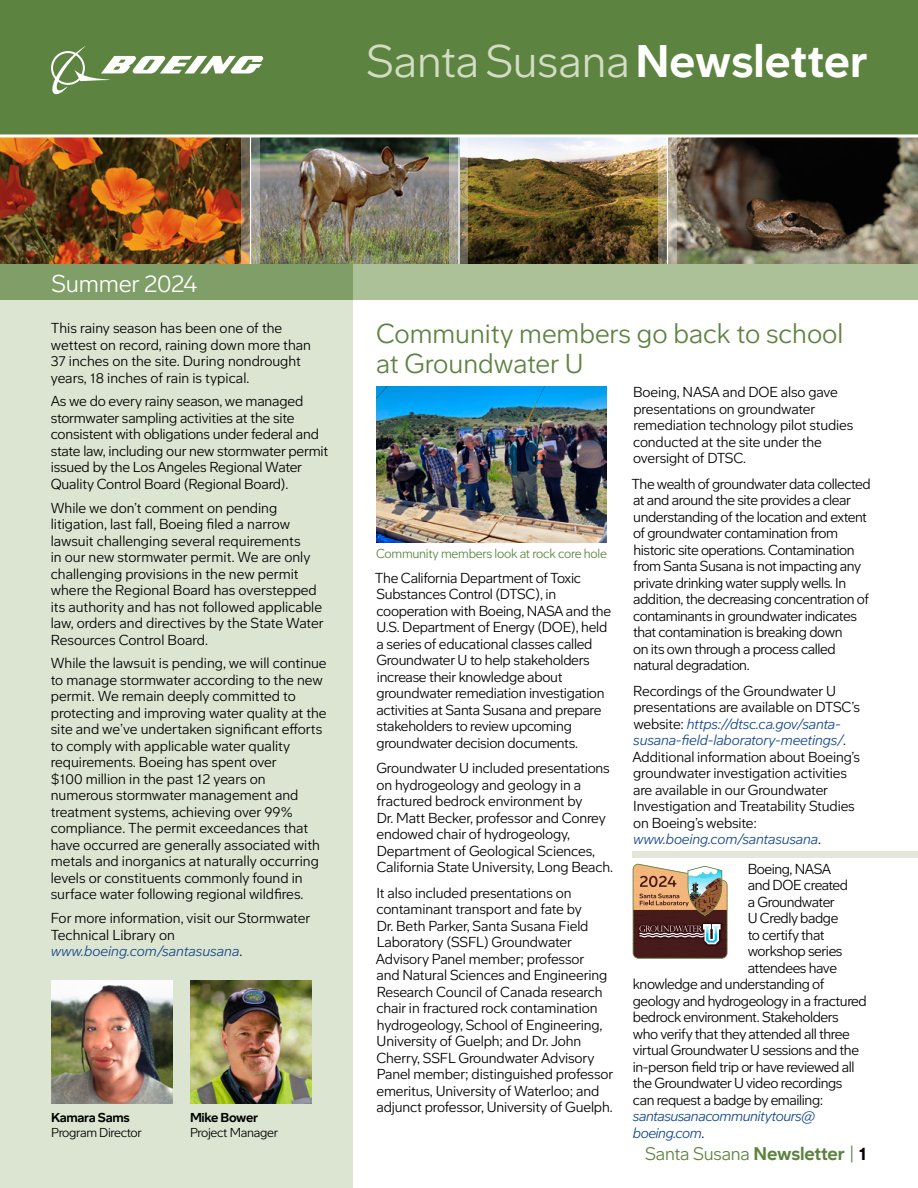
<style>
.page{position:relative;width:918px;height:1188px;background:#fff}
.page>*{position:absolute;margin:0;border:0;box-sizing:border-box;transform-origin:0 0}
.t1{font:300 45px "Boeing Meso";color:#d2ddc3}
.t2{font:300 27px/30px "Boeing Meso";color:#5d8340}
.t3{font:300 24px "Boeing Meso";letter-spacing:-.01em;color:#fff}
.t4{font:300 18px "Boeing Meso";letter-spacing:-.01em;color:#5d8340}
.t5{font:300 14.25px/16.5px "Boeing Meso";letter-spacing:-.015em;color:#000}
.t6{font:italic 300 14.25px/16.5px "Boeing Meso";letter-spacing:-.03em;color:#14478a}
.t7{font:300 12.75px "Boeing Meso";letter-spacing:-.02em;color:#5d8340}
.t8{font:300 12.75px "Boeing Meso";letter-spacing:-.025em;color:#000}
.t9{font:700 12.75px "Boeing Meso";letter-spacing:-.025em;color:#000}
.s1{font-weight:700;color:#fff}
.s2{font-style:italic;color:#14478a}
.s3{font-style:normal;color:#000}
.s4{font-weight:700}
.s5{font-weight:700;color:#000}
</style>
<div class="page">
<img style="left:676px;top:137px;width:242px;height:127px">
<img style="left:468px;top:137px;width:190px;height:127px">
<img style="left:260px;top:137px;width:190px;height:127px">
<img style="left:0;top:137px;width:242px;height:127px">
<div style="left:0;top:270px;width:353px;height:918px;background:#dce5d1"></div>
<svg style="left:658px;top:137px;width:18px;height:127px;background:#b4a78d"></svg>
<hr style="left:667px;top:132px;width:1px;height:138px;background:#fff">
<svg style="left:450px;top:137px;width:18px;height:127px;background:#9e9b89"></svg>
<hr style="left:458px;top:132px;width:2px;height:138px;background:#fff">
<svg style="left:242px;top:137px;width:18px;height:127px;background:#938b7a"></svg>
<hr style="left:250px;top:130px;width:1px;height:138px;background:#fff">
<div style="left:310px;top:264px;width:608px;height:36px;background:#acc197"></div>
<div style="left:0;top:264px;width:353px;height:36px;background:#809e67"></div>
<div style="left:0;top:0;width:918px;height:136px;background:#5d8340"></div>
<svg style="left:51px;top:46px;width:212px;height:49px"></svg>
<img style="left:376px;top:386px;width:231px;height:156px">
<hr style="left:0;top:134px;width:918px;height:3px;background:#fff">
<img style="left:190px;top:981px;width:121px;height:122px">
<img style="left:51px;top:981px;width:121px;height:122px">
<div style="left:633px;top:851px;width:285px;height:7px;background:#e3e6d8"></div>
<svg style="left:633px;top:864px;width:94px;height:95px;background:#8b6b5b"></svg>
<h1 class="t1" style="left:366px;top:33px;width:503px">Santa Susana<span class="s1">Newsletter</span></h1>
<h3 class="t3" style="left:52px;top:269px;width:147px">Summer 2024</h3>
<p class="t5" style="left:51px;top:320px;width:262px">This rainy season has been one of the wettest on record, raining down more than 37 inches on the site. During nondrought years, 18 inches of rain is typical.</p>
<p class="t5" style="left:51px;top:393px;width:279px">As we do every rainy season, we managed stormwater sampling activities at the site consistent with obligations under federal and state law, including our new stormwater permit issued by the Los Angeles Regional Water Quality Control Board (Regional Board).</p>
<p class="t5" style="left:51px;top:499px;width:275px">While we don’t comment on pending litigation, last fall, Boeing filed a narrow lawsuit challenging several requirements<br>in our new stormwater permit. We are only challenging provisions in the new permit where the Regional Board has overstepped its authority and has not followed applicable law, orders and directives by the State Water Resources Control Board.</p>
<p class="t5" style="left:51px;top:655px;width:277px">While the lawsuit is pending, we will continue to manage stormwater according to the new permit. We remain deeply committed to protecting and improving water quality at the site and we’ve undertaken significant efforts to comply with applicable water quality requirements. Boeing has spent over<br>$100 million in the past 12 years on numerous stormwater management and treatment systems, achieving over 99% compliance. The permit exceedances that have occurred are generally associated with metals and inorganics at naturally occurring levels or constituents commonly found in surface water following regional wildfires.</p>
<p class="t5" style="left:51px;top:910px;width:261px">For more information, visit our Stormwater<br>Technical Library on <span class="s2">www.boeing.com/santasusana</span>.</p>
<p class="t9" style="left:51px;top:1109px;width:80px">Kamara Sams</p>
<p class="t8" style="left:51px;top:1125px;width:92px">Program Director</p>
<p class="t9" style="left:190px;top:1109px;width:70px">Mike Bower</p>
<p class="t8" style="left:190px;top:1125px;width:90px">Project Manager</p>
<h2 class="t2" style="left:376px;top:318px;width:469px">Community members go back to school at Groundwater U</h2>
<p class="t7" style="left:376px;top:546px;width:232px">Community members look at rock core hole</p>
<p class="t5" style="left:375px;top:570px;width:238px">The California Department of Toxic Substances Control (DTSC), in cooperation with Boeing, NASA and the U.S. Department of Energy (DOE), held a series of educational classes called Groundwater U to help stakeholders increase their knowledge about groundwater remediation investigation activities at Santa Susana and prepare stakeholders to review upcoming groundwater decision documents.</p>
<p class="t5" style="left:376px;top:760px;width:238px">Groundwater U included presentations on hydrogeology and geology in a fractured bedrock environment by<br>Dr. Matt Becker, professor and Conrey endowed chair of hydrogeology, Department of Geological Sciences, California State University, Long Beach.</p>
<p class="t5" style="left:376px;top:885px;width:239px">It also included presentations on contaminant transport and fate by<br>Dr. Beth Parker, Santa Susana Field Laboratory (SSFL) Groundwater Advisory Panel member; professor<br>and Natural Sciences and Engineering Research Council of Canada research chair in fractured rock contamination hydrogeology, School of Engineering, University of Guelph; and Dr. John Cherry, SSFL Groundwater Advisory Panel member; distinguished professor emeritus, University of Waterloo; and adjunct professor, University of Guelph.</p>
<p class="t5" style="left:633px;top:384px;width:222px">Boeing, NASA and DOE also gave presentations on groundwater remediation technology pilot studies conducted at the site under the oversight of DTSC.</p>
<p class="t5" style="left:631px;top:476px;width:241px">The wealth of groundwater data collected at and around the site provides a clear understanding of the location and extent of groundwater contamination from historic site operations. Contamination from Santa Susana is not impacting any private drinking water supply wells. In addition, the decreasing concentration of contaminants in groundwater indicates that contamination is breaking down<br>on its own through a process called natural degradation.</p>
<p class="t5" style="left:632px;top:683px;width:229px">Recordings of the Groundwater U presentations are available on DTSC’s website: <span class="s2">https://dtsc.ca.gov/santa&shy;susana-field-laboratory-meetings/</span>.<br>Additional information about Boeing’s groundwater investigation activities are available in our Groundwater Investigation and Treatability Studies on Boeing’s website: <span class="s2">www.boeing.com/santasusana</span>.</p>
<p class="t5" style="left:748px;top:860px;width:85px">Boeing, NASA</p>
<p class="t5" style="left:748px;top:877px;width:102px">and DOE created</p>
<p class="t5" style="left:748px;top:893px;width:89px">a Groundwater</p>
<p class="t5" style="left:748px;top:910px;width:92px">U Credly badge</p>
<p class="t5" style="left:748px;top:926px;width:78px">to certify that</p>
<p class="t5" style="left:748px;top:943px;width:96px">workshop series</p>
<p class="t5" style="left:748px;top:959px;width:91px">attendees have</p>
<p class="t5" style="left:633px;top:976px;width:193px">knowledge and understanding of</p>
<p class="t5" style="left:633px;top:992px;width:235px">geology and hydrogeology in a fractured</p>
<p class="t5" style="left:633px;top:1009px;width:207px">bedrock environment. Stakeholders</p>
<p class="t5" style="left:633px;top:1025px;width:218px">who verify that they attended all three</p>
<p class="t5" style="left:633px;top:1042px;width:228px">virtual Groundwater U sessions and the</p>
<p class="t5" style="left:633px;top:1058px;width:223px">in-person field trip or have reviewed all</p>
<p class="t5" style="left:633px;top:1075px;width:211px">the Groundwater U video recordings</p>
<p class="t5" style="left:633px;top:1091px;width:192px">can request a badge by emailing:</p>
<p class="t6" style="left:633px;top:1108px;width:184px">santasusanacommunitytours@ boeing.com<span class="s3">.</span></p>
<p class="t4" style="left:645px;top:1143px;width:223px">Santa Susana <span class="s4">Newsletter</span> | <span class="s5">1</span></p>
</div>
